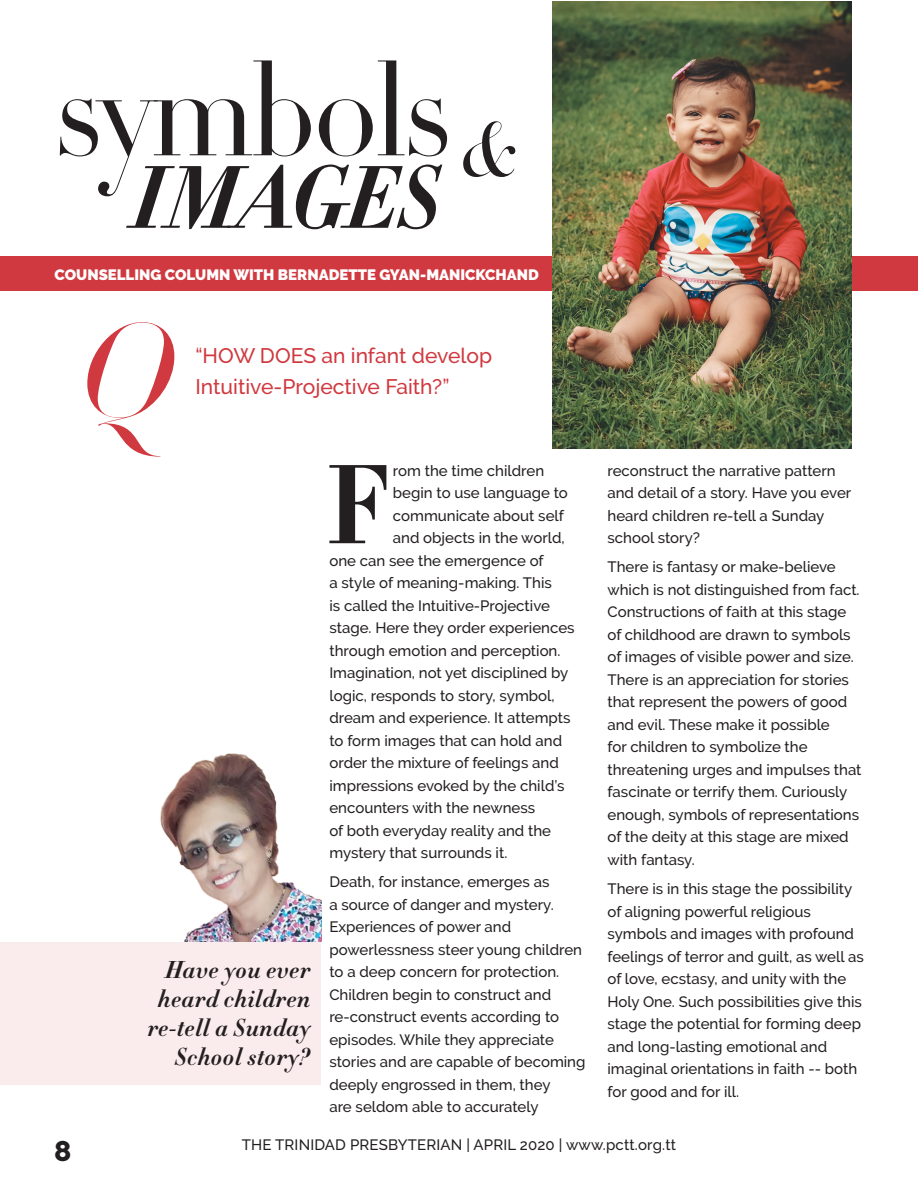
<style>
.page{position:relative;width:918px;height:1188px;background:#fff}
.page>*{position:absolute;margin:0;border:0;box-sizing:border-box;transform-origin:0 0}
.t1{font:129px "Didot HTF L42 Light";letter-spacing:-.02em;color:#231f20}
.t2{font:129px "Didot HTF L96 Light Ital";color:#d0393f}
.t3{font:110.25px "Didot HTF B06 Bold";color:#231f20}
.t4{font:87px "Didot HTF B06 Bold Ital";letter-spacing:-.03em;color:#231f20}
.t5{font:75px "Didot HTF L42 Light Ital";color:#231f20}
.t6{font:800 28.5px "Raleway";color:#231f20}
.t7{font:24px/28.8px "Didot HTF B06 Bold Ital";letter-spacing:.01em;color:#231f20;text-align:right}
.t8{font:500 21px "Raleway";color:#d0393f}
.t9{font:500 15px/22.5px "Raleway";color:#231f20}
.t10{font:900 15px "Raleway";color:#fff}
</style>
<div class="page">
<div style="left:0;top:942px;width:321px;height:142px;background:#faebec"></div>
<div style="left:0;top:256px;width:918px;height:35px;background:#d0393f"></div>
<img style="left:553px;top:1px;width:298px;height:447px">
<img style="left:160px;top:753px;width:162px;height:189px">
<p class="t1" style="left:54px;top:32px;width:399px">symbols</p>
<p class="t4" style="left:131px;top:141px;width:312px">IMAGES</p>
<p class="t5" style="left:460px;top:101px;width:57px">&amp;</p>
<p class="t10" style="left:55px;top:266px;width:486px">COUNSELLING COLUMN WITH BERNADETTE GYAN-MANICKCHAND</p>
<p class="t2" style="left:81px;top:288px;width:97px">Q</p>
<p class="t8" style="left:195px;top:343px;width:298px">“HOW DOES an infant develop</p>
<p class="t8" style="left:195px;top:375px;width:256px">Intuitive-Projective Faith?”</p>
<p class="t7" style="left:147px;top:956px;width:165px">Have you ever heard children re-tell a Sunday<br>School story?</p>
<p class="t3" style="left:325px;top:433px;width:68px">F</p>
<p class="t9" style="left:393px;top:459px;width:153px">rom the time children</p>
<p class="t9" style="left:393px;top:482px;width:177px">begin to use language to</p>
<p class="t9" style="left:393px;top:504px;width:173px">communicate about self</p>
<p class="t9" style="left:393px;top:527px;width:173px">and objects in the world,</p>
<p class="t9" style="left:329px;top:549px;width:216px">one can see the emergence of</p>
<p class="t9" style="left:329px;top:572px;width:224px">a style of meaning-making. This</p>
<p class="t9" style="left:329px;top:594px;width:222px">is called the Intuitive-Projective</p>
<p class="t9" style="left:329px;top:617px;width:247px">stage. Here they order experiences</p>
<p class="t9" style="left:329px;top:639px;width:233px">through emotion and perception.</p>
<p class="t9" style="left:329px;top:662px;width:240px">Imagination, not yet disciplined by</p>
<p class="t9" style="left:329px;top:684px;width:227px">logic, responds to story, symbol,</p>
<p class="t9" style="left:329px;top:707px;width:243px">dream and experience. It attempts</p>
<p class="t9" style="left:329px;top:729px;width:234px">to form images that can hold and</p>
<p class="t9" style="left:329px;top:752px;width:231px">order the mixture of feelings and</p>
<p class="t9" style="left:329px;top:774px;width:237px">impressions evoked by the child’s</p>
<p class="t9" style="left:329px;top:797px;width:207px">encounters with the newness</p>
<p class="t9" style="left:329px;top:819px;width:223px">of both everyday reality and the</p>
<p class="t9" style="left:329px;top:842px;width:179px">mystery that surrounds it.</p>
<p class="t9" style="left:329px;top:871px;width:258px">Death, for instance, emerges as<br>a source of danger and mystery.<br>Experiences of power and powerlessness steer young children to a deep concern for protection.<br>Children begin to construct and re-construct events according to episodes. While they appreciate stories and are capable of becoming deeply engrossed in them, they<br>are seldom able to accurately</p>
<p class="t9" style="left:608px;top:459px;width:245px">reconstruct the narrative pattern and detail of a story. Have you ever heard children re-tell a Sunday school story?</p>
<p class="t9" style="left:608px;top:556px;width:256px">There is fantasy or make-believe which is not distinguished from fact.<br>Constructions of faith at this stage of childhood are drawn to symbols of images of visible power and size.<br>There is an appreciation for stories that represent the powers of good and evil. These make it possible<br>for children to symbolize the threatening urges and impulses that fascinate or terrify them. Curiously enough, symbols of representations of the deity at this stage are mixed with fantasy.</p>
<p class="t9" style="left:608px;top:878px;width:258px">There is in this stage the possibility of aligning powerful religious symbols and images with profound feelings of terror and guilt, as well as of love, ecstasy, and unity with the Holy One. Such possibilities give this stage the potential for forming deep and long-lasting emotional and imaginal orientations in faith -- both for good and for ill.</p>
<h3 class="t6" style="left:54px;top:1135px;width:19px">8</h3>
<p class="t9" style="left:242px;top:1134px;width:436px">THE TRINIDAD PRESBYTERIAN | APRIL 2020 | www.pctt.org.tt</p>
</div>
